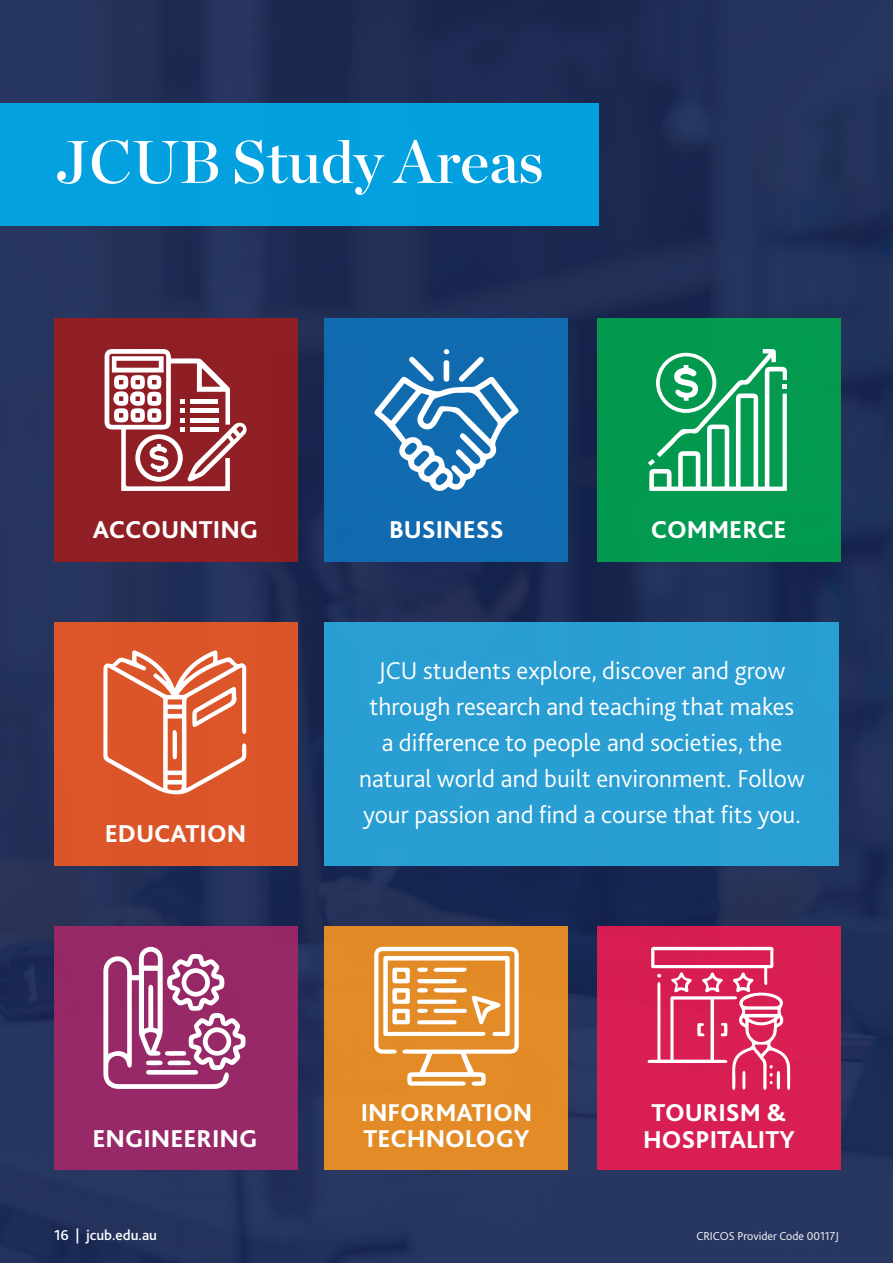
<style>
.page{position:relative;width:893px;height:1263px;background:#fff}
.page>*{position:absolute;margin:0;border:0;box-sizing:border-box;transform-origin:0 0}
.t1{font:60px "Chronicle Display Semi";color:#fff}
.t2{font:300 25.5px/36px "Bliss 2";color:#fff;text-align:center}
.t3{font:800 25.5px/26.5px "Bliss 2";color:#fff}
.t4{font:500 15px "Bliss 2";color:#fff}
.t5{font:300 12px "Bliss 2";color:#fff}
</style>
<div class="page">
<div style="left:0;top:0;width:893px;height:1263px;background:linear-gradient(to right,#233159,#1f2f57)"></div>
<div style="left:54px;top:319px;width:243px;height:243px;background:#901f26"></div>
<div style="left:325px;top:319px;width:243px;height:243px;background:#116baf"></div>
<div style="left:597px;top:319px;width:243px;height:243px;background:#029a50"></div>
<div style="left:54px;top:622px;width:243px;height:243px;background:#db552a"></div>
<div style="left:325px;top:622px;width:514px;height:243px;background:#299ed3"></div>
<div style="left:54px;top:926px;width:243px;height:243px;background:#982967"></div>
<div style="left:325px;top:926px;width:243px;height:243px;background:#e28b27"></div>
<div style="left:597px;top:926px;width:243px;height:243px;background:#d81e53"></div>
<svg style="left:105px;top:349px;width:142px;height:142px"></svg>
<svg style="left:374px;top:349px;width:145px;height:142px"></svg>
<svg style="left:649px;top:349px;width:138px;height:142px"></svg>
<svg style="left:103px;top:650px;width:144px;height:145px"></svg>
<svg style="left:103px;top:947px;width:143px;height:142px"></svg>
<svg style="left:374px;top:947px;width:145px;height:139px"></svg>
<svg style="left:648px;top:947px;width:142px;height:143px"></svg>
<div style="left:0;top:103px;width:599px;height:122px;background:#03a0df"></div>
<h1 class="t1" style="left:55px;top:115px;width:490px">JCUB Study Areas</h1>
<p class="t3" style="left:93px;top:516px;width:167px">ACCOUNTING</p>
<p class="t3" style="left:389px;top:516px;width:116px">BUSINESS</p>
<p class="t3" style="left:651px;top:516px;width:137px">COMMERCE</p>
<p class="t3" style="left:105px;top:820px;width:143px">EDUCATION</p>
<p class="t3" style="left:92px;top:1125px;width:167px">ENGINEERING</p>
<p class="t2" style="left:359px;top:653px;width:447px">JCU students explore, discover and grow through research and teaching that makes<br>a difference to people and societies, the natural world and built environment. Follow your passion and find a course that fits you.</p>
<p class="t3" style="left:361px;top:1099px;width:173px">INFORMATION<br>TECHNOLOGY</p>
<p class="t3" style="left:643px;top:1099px;width:153px;line-height:27px;text-align:center">TOURISM &amp;<br>HOSPITALITY</p>
<p class="t4" style="left:54px;top:1226px;width:105px">16 | jcub.edu.au</p>
<p class="t5" style="left:696px;top:1229px;width:144px">CRICOS Provider Code 00117J</p>
</div>
